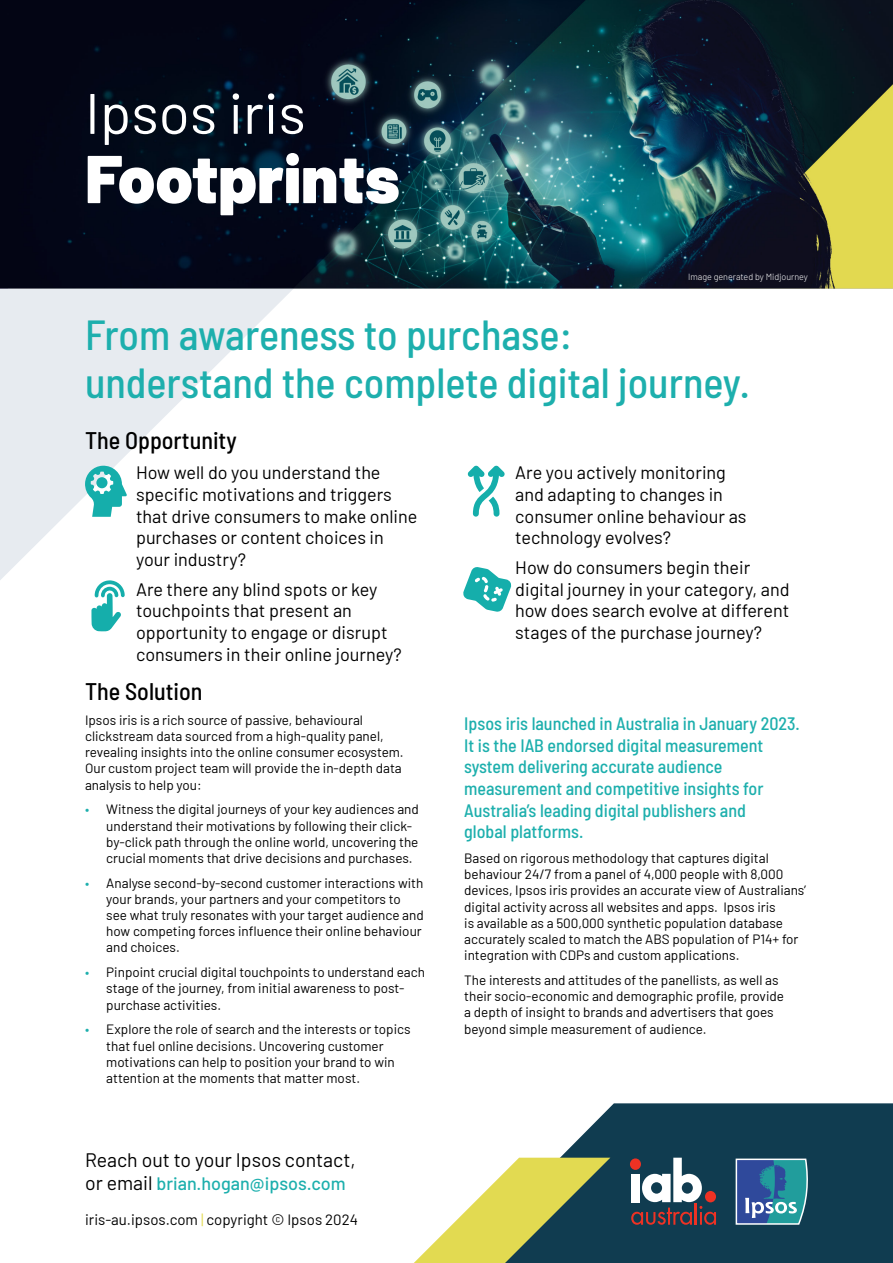
<style>
.page{position:relative;width:893px;height:1263px;background:#fff}
.page>*{position:absolute;margin:0;border:0;box-sizing:border-box;transform-origin:0 0}
.Title__Footprints{font:900 67.5px "Barlow";color:#fff}
.Title__Ipsos_iris{font:57px "Barlow";color:#fff}
.Intro_text{font:500 semi-condensed 42px/48px "Barlow";color:#1dafad}
.Content_Headings{font:500 semi-condensed 24px "Barlow";color:#000}
.Contact{font:19.5px "Barlow";color:#000}
.Intro_bullets{font:18px/21.6px "Barlow";color:#000}
.pull-out_para{font:500 semi-condensed 18px/21.6px "Barlow";color:#1dafad}
.Contact-2{font:500 18px "Barlow";color:#1dafad}
.Copyright{font:15px "Barlow";color:#000}
.body_text{font:13.5px/16.2px "Barlow";color:#000}
.Title__Footprints-2{font:300 9px "Barlow";color:#fff}
.s1{color:#1dafad}
.s2{font-weight:400;font-size:19.5px;color:#000}
.s3{color:#e2da51}
</style>
<div class="page">
<svg style="left:519px;top:1103px;width:374px;height:160px;background:#284f61"></svg>
<svg style="left:414px;top:1158px;width:196px;height:105px"></svg>
<svg style="left:0;top:288px;width:605px;height:299px"></svg>
<img style="left:0;top:0;width:893px;height:288px">
<svg style="left:736px;top:1158px;width:72px;height:67px;background:#4783a6"></svg>
<svg style="left:631px;top:1158px;width:85px;height:67px"></svg>
<svg style="left:85px;top:466px;width:42px;height:51px"></svg>
<div style="left:96px;top:477px;width:11px;height:11px;background:#15aeab;border-radius:50%"></div>
<svg style="left:468px;top:466px;width:37px;height:51px"></svg>
<svg style="left:91px;top:580px;width:34px;height:51px"></svg>
<svg style="left:463px;top:567px;width:48px;height:45px"></svg>
<p class="Title__Ipsos_iris" style="left:85px;top:72px;width:222px">Ipsos iris</p>
<p class="Title__Footprints" style="left:85px;top:128px;width:316px">Footprints</p>
<p class="Title__Footprints-2" style="left:688px;top:270px;width:121px">Image generated by Midjourney</p>
<p class="Intro_text" style="left:85px;top:308px;width:666px">From awareness to purchase: understand the complete digital journey.</p>
<p class="Content_Headings" style="left:85px;top:423px;width:153px">The Opportunity</p>
<p class="Intro_bullets" style="left:136px;top:461px;width:283px">How well do you understand the specific motivations and triggers that drive consumers to make online purchases or content choices in your industry?</p>
<p class="Intro_bullets" style="left:136px;top:577px;width:267px">Are there any blind spots or key touchpoints that present an opportunity to engage or disrupt consumers in their online journey?</p>
<p class="Content_Headings" style="left:85px;top:674px;width:119px">The Solution</p>
<p class="body_text" style="left:85px;top:711px;width:320px">Ipsos iris is a rich source of passive, behavioural clickstream data sourced from a high-quality panel, revealing insights into the online consumer ecosystem.<br>Our custom project team will provide the in-depth data analysis to help you:</p>
<p class="body_text" style="left:106px;top:800px;width:314px;text-indent:-21px"><span class="s1">•</span> Witness the digital journeys of your key audiences and understand their motivations by following their click&shy;by-click path through the online world, uncovering the crucial moments that drive decisions and purchases.</p>
<p class="body_text" style="left:106px;top:874px;width:319px;text-indent:-21px"><span class="s1">•</span> Analyse second-by-second customer interactions with your brands, your partners and your competitors to see what truly resonates with your target audience and how competing forces influence their online behaviour and choices.</p>
<p class="body_text" style="left:106px;top:963px;width:320px;text-indent:-21px"><span class="s1">•</span> Pinpoint crucial digital touchpoints to understand each stage of the journey, from initial awareness to post&shy;purchase activities.</p>
<p class="body_text" style="left:106px;top:1020px;width:306px;text-indent:-21px"><span class="s1">•</span> Explore the role of search and the interests or topics that fuel online decisions. Uncovering customer motivations can help to position your brand to win attention at the moments that matter most.</p>
<p class="Contact" style="left:85px;top:1146px;width:272px">Reach out to your Ipsos contact,</p>
<p class="Contact-2" style="left:85px;top:1171px;width:262px"><span class="s2">or email</span> brian.hogan@ipsos.com</p>
<p class="Copyright" style="left:85px;top:1209px;width:274px">iris-au.ipsos.com <span class="s3">|</span> copyright © Ipsos 2024</p>
<p class="Intro_bullets" style="left:515px;top:461px;width:233px">Are you actively monitoring and adapting to changes in consumer online behaviour as technology evolves?</p>
<p class="Intro_bullets" style="left:515px;top:556px;width:276px">How do consumers begin their digital journey in your category, and how does search evolve at different stages of the purchase journey?</p>
<p class="pull-out_para" style="left:464px;top:712px;width:337px">Ipsos iris launched in Australia in January 2023.<br>It is the IAB endorsed digital measurement system delivering accurate audience measurement and competitive insights for Australia’s leading digital publishers and<br>global platforms.</p>
<p class="body_text" style="left:464px;top:849px;width:343px">Based on rigorous methodology that captures digital behaviour 24/7 from a panel of 4,000 people with 8,000 devices, Ipsos iris provides an accurate view of Australians’ digital activity across all websites and apps. Ipsos iris<br>is available as a 500,000 synthetic population database accurately scaled to match the ABS population of P14+ for integration with CDPs and custom applications.</p>
<p class="body_text" style="left:464px;top:971px;width:321px">The interests and attitudes of the panellists, as well as their socio-economic and demographic profile, provide a depth of insight to brands and advertisers that goes beyond simple measurement of audience.</p>
</div>
